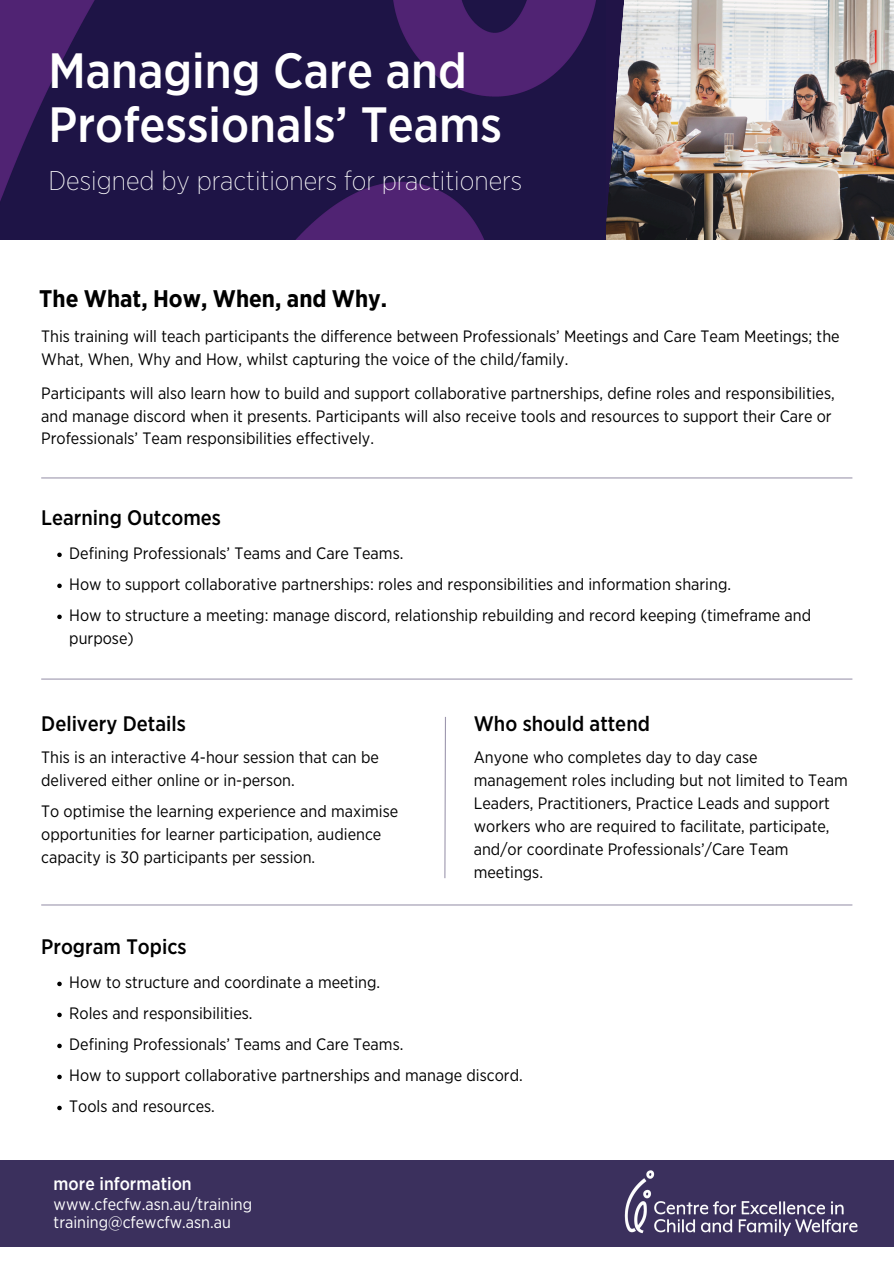
<style>
.page{position:relative;width:894px;height:1264px;background:#fff}
.page>*{position:absolute;margin:0;border:0;box-sizing:border-box;transform-origin:0 0}
.t1{font:500 49.5px/54px "Gotham Narrow";color:#fff}
.t2{font:200 27px "Gotham Narrow";color:#fff}
.t3{font:700 24px "Gotham Narrow";color:#000}
.t4{font:500 21px "Gotham Narrow";color:#000}
.t5{font:500 18px "Gotham Narrow";color:#fff}
.t6{font:16.5px/23px "Gotham Narrow";color:#000}
.t7{font:16.5px "Gotham Narrow";color:#fff}
</style>
<div class="page">
<div style="left:0;top:1160px;width:893px;height:86px;background:#3b305d"></div>
<img style="left:634px;top:0;width:259px;height:239px">
<img style="left:605px;top:0;width:29px;height:239px">
<img style="left:0;top:0;width:605px;height:240px">
<img style="left:624px;top:1170px;width:234px;height:66px">
<hr style="left:41px;top:477px;width:811px;height:1px;background:#211447">
<hr style="left:41px;top:678px;width:811px;height:1px;background:#211447">
<svg style="left:57px;top:552px;width:5px;height:5px"></svg>
<svg style="left:57px;top:583px;width:5px;height:5px"></svg>
<svg style="left:57px;top:614px;width:5px;height:5px"></svg>
<svg style="left:57px;top:981px;width:5px;height:5px"></svg>
<svg style="left:57px;top:1012px;width:5px;height:5px"></svg>
<svg style="left:57px;top:1043px;width:5px;height:5px"></svg>
<svg style="left:57px;top:1074px;width:5px;height:5px"></svg>
<svg style="left:57px;top:1105px;width:5px;height:5px"></svg>
<hr style="left:41px;top:904px;width:811px;height:1px;background:#211447">
<svg style="left:444px;top:716px;width:2px;height:163px"></svg>
<p class="t1" style="left:48px;top:46px;width:455px">Managing Care and<br>Professionals’ Teams</p>
<h4 class="t2" style="left:48px;top:168px;width:475px">Designed by practitioners for practitioners</h4>
<p class="t3" style="left:39px;top:287px;width:349px">The What, How, When, and Why.</p>
<p class="t6" style="left:41px;top:326px;width:799px;line-height:22.5px">This training will teach participants the difference between Professionals’ Meetings and Care Team Meetings; the<br>What, When, Why and How, whilst capturing the voice of the child/family.</p>
<p class="t6" style="left:41px;top:383px;width:794px;line-height:22.5px">Participants will also learn how to build and support collaborative partnerships, define roles and responsibilities, and manage discord when it presents. Participants will also receive tools and resources to support their Care or<br>Professionals’ Team responsibilities effectively.</p>
<p class="t4" style="left:41px;top:508px;width:181px">Learning Outcomes</p>
<h4 class="t6" style="left:69px;top:542px;width:335px">Defining Professionals’ Teams and Care Teams.</h4>
<p class="t6" style="left:69px;top:573px;width:663px">How to support collaborative partnerships: roles and responsibilities and information sharing.</p>
<p class="t6" style="left:69px;top:604px;width:743px">How to structure a meeting: manage discord, relationship rebuilding and record keeping (timeframe and purpose)</p>
<p class="t4" style="left:41px;top:713px;width:146px">Delivery Details</p>
<p class="t6" style="left:41px;top:746px;width:339px">This is an interactive 4-hour session that can be delivered either online or in-person.</p>
<p class="t6" style="left:41px;top:800px;width:358px">To optimise the learning experience and maximise opportunities for learner participation, audience capacity is 30 participants per session.</p>
<p class="t4" style="left:473px;top:713px;width:177px">Who should attend</p>
<p class="t6" style="left:473px;top:746px;width:375px">Anyone who completes day to day case management roles including but not limited to Team Leaders, Practitioners, Practice Leads and support workers who are required to facilitate, participate, and/or coordinate Professionals’/Care Team meetings.</p>
<h4 class="t4" style="left:41px;top:937px;width:147px">Program Topics</h4>
<p class="t6" style="left:69px;top:971px;width:312px">How to structure and coordinate a meeting.</p>
<h4 class="t6" style="left:69px;top:1002px;width:185px">Roles and responsibilities.</h4>
<p class="t6" style="left:69px;top:1033px;width:335px">Defining Professionals’ Teams and Care Teams.</p>
<p class="t6" style="left:69px;top:1064px;width:455px">How to support collaborative partnerships and manage discord.</p>
<p class="t6" style="left:69px;top:1095px;width:147px">Tools and resources.</p>
<h2 class="t5" style="left:54px;top:1175px;width:139px">more information</h2>
<h3 class="t7" style="left:54px;top:1196px;width:200px">www.cfecfw.asn.au/training</h3>
<p class="t7" style="left:54px;top:1214px;width:179px">training@cfewcfw.asn.au</p>
</div>
